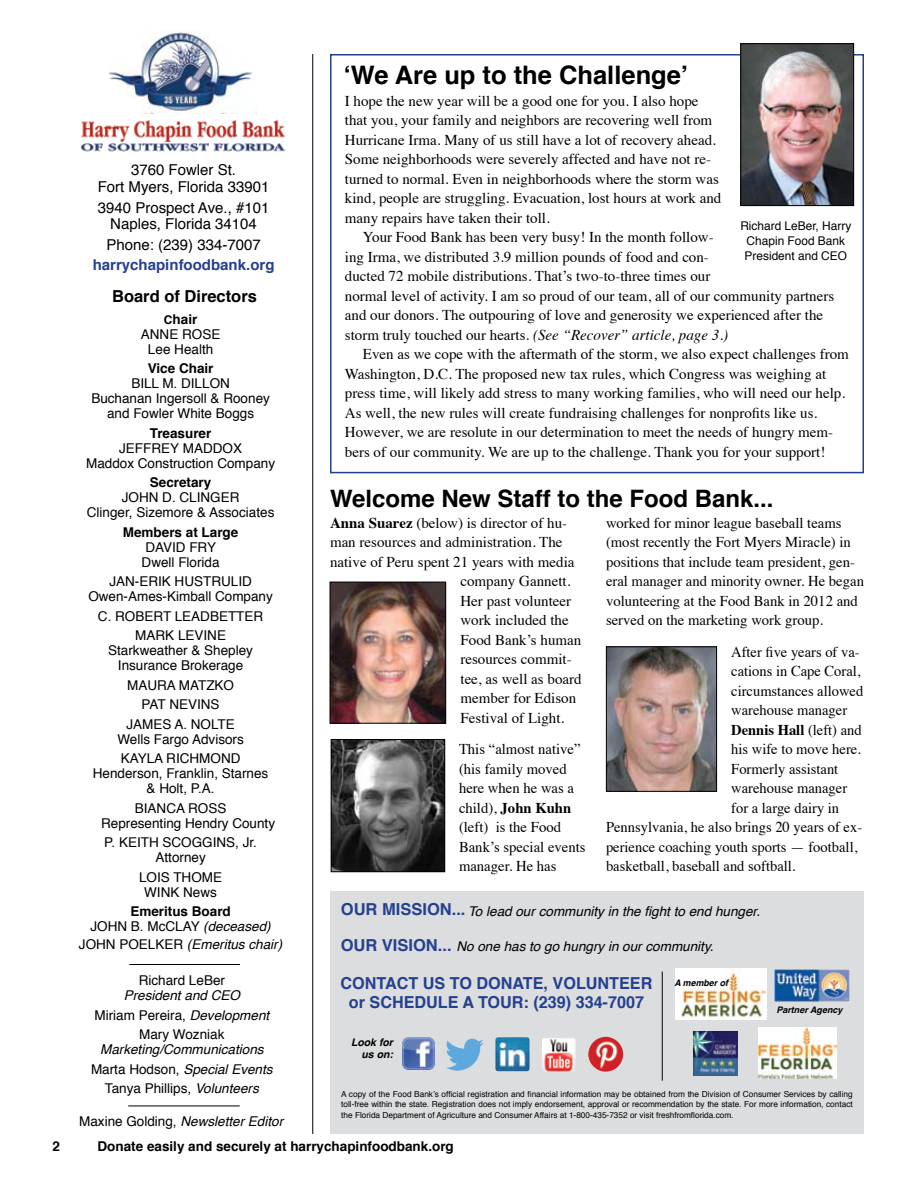
<style>
.page{position:relative;width:918px;height:1188px;background:#fff}
.page>*{position:absolute;margin:0;border:0;box-sizing:border-box;transform-origin:0 0}
.t1{font:700 25.5px "Helvetica";color:#000}
.t2{font:700 24px "Helvetica";color:#000}
.t3{font:700 16.5px/19.5px "Helvetica";color:#25408f;text-align:center}
.t4{font:700 16.5px "Helvetica";color:#000}
.t5{font:15px/19.5px "Times";color:#000}
.t6{font:15px/16.5px "Helvetica";color:#000;text-align:center}
.t7{font:700 15px "Helvetica";color:#25408f}
.t8{font:700 15px "Times";color:#000}
.t9{font:13.5px/15px "Helvetica";color:#000;text-align:center}
.t10{font:italic 13.5px/19.5px "Helvetica";color:#000;text-align:center}
.t11{font:700 13.5px/15px "Helvetica";color:#000;text-align:center}
.t12{font:12px/15px "Helvetica";color:#000;text-align:center}
.t13{font:italic 700 10.5px/12px "Helvetica";color:#000;text-align:right}
.t14{font:italic 700 9px "Helvetica";color:#000}
.t15{font:8.25px/10.5px "Helvetica";color:#000;text-align:justify}
.s1{font-weight:700;font-size:12px}
.s2{font-weight:700}
.s3{font-weight:400}
.s4{font-weight:400;font-style:italic}
.s5{font-style:normal}
.s6{font-style:italic}
.s7{font-weight:700;font-style:normal;font-size:16.5px;color:#25408f}
</style>
<div class="page">
<div style="left:330px;top:54px;width:534px;height:419px;border:2px solid #25408f"></div>
<hr style="left:129px;top:964px;width:111px;height:1px;background:#000">
<hr style="left:312px;top:54px;width:1px;height:1080px;background:#000">
<img style="left:742px;top:45px;width:110px;height:159px">
<div style="left:740px;top:43px;width:114px;height:163px;border:1px solid #000"></div>
<hr style="left:128px;top:1106px;width:112px;height:1px;background:#000">
<div style="left:330px;top:891px;width:534px;height:243px;background:#dcddde"></div>
<img style="left:694px;top:1032px;width:44px;height:44px">
<img style="left:775px;top:970px;width:75px;height:32px">
<img style="left:675px;top:968px;width:92px;height:52px">
<hr style="left:662px;top:972px;width:1px;height:109px;background:#000">
<img style="left:402px;top:1037px;width:33px;height:33px">
<img style="left:455px;top:1039px;width:18px;height:10px">
<img style="left:495px;top:1037px;width:35px;height:34px">
<img style="left:542px;top:1038px;width:34px;height:34px">
<img style="left:589px;top:1037px;width:17px;height:12px">
<img style="left:759px;top:1028px;width:78px;height:50px">
<img style="left:332px;top:584px;width:112px;height:138px">
<div style="left:330px;top:582px;width:116px;height:142px;border:1px solid #000"></div>
<img style="left:608px;top:648px;width:107px;height:142px">
<div style="left:606px;top:646px;width:111px;height:146px;border:1px solid #000"></div>
<img style="left:333px;top:741px;width:110px;height:129px">
<div style="left:331px;top:739px;width:114px;height:133px;border:1px solid #000"></div>
<img style="left:81px;top:120px;width:205px;height:32px">
<img style="left:109px;top:32px;width:143px;height:81px">
<p class="t6" style="left:98px;top:162px;width:173px">3760 Fowler St.<br>Fort Myers, Florida 33901</p>
<p class="t6" style="left:98px;top:200px;width:173px">3940 Prospect Ave., #101<br>Naples, Florida 34104</p>
<p class="t6" style="left:107px;top:237px;width:156px">Phone: (239) 334-7007</p>
<p class="t7" style="left:93px;top:252px;width:183px">harrychapinfoodbank.org</p>
<p class="t4" style="left:112px;top:282px;width:146px">Board of Directors</p>
<p class="t9" style="left:141px;top:312px;width:81px"><span class="s1">C</span><span class="s2">hair<br></span>ANNE ROSE<br>Lee Health</p>
<p class="t11" style="left:148px;top:361px;width:67px">Vice Chair</p>
<p class="t9" style="left:91px;top:376px;width:180px">BILL M. DILLON<br>Buchanan Ingersoll &amp; Rooney and Fowler White Boggs</p>
<p class="t11" style="left:150px;top:426px;width:63px">Treasurer</p>
<p class="t9" style="left:86px;top:441px;width:191px">JEFFREY MADDOX<br>Maddox Construction Company</p>
<p class="t11" style="left:150px;top:475px;width:63px">Secretary</p>
<p class="t9" style="left:87px;top:490px;width:189px">JOHN D. CLINGER<br>Clinger, Sizemore &amp; Associates</p>
<p class="t11" style="left:123px;top:525px;width:117px">Members at Large</p>
<p class="t9" style="left:142px;top:540px;width:80px;text-align:left">DAVID FRY<br>Dwell Florida</p>
<p class="t9" style="left:88px;top:574px;width:186px">JAN-ERIK HUSTRULID<br>Owen-Ames-Kimball Company</p>
<p class="t9" style="left:98px;top:607px;width:167px;line-height:19.5px">C. ROBERT LEADBETTER<br>MARK LEVINE</p>
<p class="t9" style="left:108px;top:643px;width:146px">Starkweather &amp; Shepley<br>Insurance Brokerage</p>
<p class="t9" style="left:126px;top:676px;width:110px;line-height:19.5px">MAURA MATZKO<br>PAT NEVINS<br>JAMES A. NOLTE</p>
<p class="t9" style="left:117px;top:730px;width:128px;line-height:19.5px;text-align:left">Wells Fargo Advisors<br>KAYLA RICHMOND</p>
<p class="t9" style="left:93px;top:766px;width:177px">Henderson, Franklin, Starnes &amp; Holt, P.A.</p>
<p class="t9" style="left:101px;top:801px;width:176px;text-align:left;text-indent:34px">BIANCA ROSS<br>Representing Hendry County</p>
<p class="t9" style="left:104px;top:835px;width:154px">P. KEITH SCOGGINS, Jr.<br>Attorney</p>
<p class="t9" style="left:139px;top:870px;width:85px">LOIS THOME<br>WINK News</p>
<p class="t11" style="left:90px;top:904px;width:182px">Emeritus Board<br><span class="s3">JOHN B. McCLAY</span> <span class="s4">(deceased)</span></p>
<p class="t10" style="left:79px;top:935px;width:205px"><span class="s5">JOHN POELKER</span> (Emeritus chair)</p>
<p class="t9" style="left:139px;top:974px;width:88px">Richard LeBer</p>
<p class="t10" style="left:94px;top:986px;width:176px">President and CEO<br><span class="s5">Miriam Pereira,</span> Development<br><span class="s5">Mary Wozniak</span></p>
<p class="t10" style="left:91px;top:1040px;width:183px">Marketing/Communications<br><span class="s5">Marta Hodson,</span> Special Events<br><span class="s5">Tanya Phillips,</span> Volunteers</p>
<p class="t10" style="left:79px;top:1112px;width:206px"><span class="s5">Maxine Golding,</span> Newsletter Editor</p>
<h1 class="t1" style="left:344px;top:55px;width:346px">‘We Are up to the Challenge’</h1>
<p class="t5" style="left:345px;top:90px;width:378px">I hope the new year will be a good one for you. I also hope that you, your family and neighbors are recovering well from Hurricane Irma. Many of us still have a lot of recovery ahead.<br>Some neighborhoods were severely affected and have not re&shy;turned to normal. Even in neighborhoods where the storm was kind, people are struggling. Evacuation, lost hours at work and many repairs have taken their toll.</p>
<p class="t5" style="left:345px;top:226px;width:491px;text-indent:18px">Your Food Bank has been very busy! In the month follow-<br>ing Irma, we distributed 3.9 million pounds of food and con-<br>ducted 72 mobile distributions. That’s two-to-three times our<br>normal level of activity. I am so proud of our team, all of our community partners and our donors. The outpouring of love and generosity we experienced after the storm truly touched our hearts. <span class="s6">(See “Recover” article, page 3.)</span></p>
<p class="t5" style="left:345px;top:343px;width:506px;text-indent:18px">Even as we cope with the aftermath of the storm, we also expect challenges from Washington, D.C. The proposed new tax rules, which Congress was weighing at press time, will likely add stress to many working families, who will need our help.<br>As well, the new rules will create fundraising challenges for nonprofits like us.<br>However, we are resolute in our determination to meet the needs of hungry mem&shy;bers of our community. We are up to the challenge. Thank you for your support!</p>
<p class="t12" style="left:740px;top:218px;width:112px">Richard LeBer, Harry<br>Chapin Food Bank<br>President and CEO</p>
<h2 class="t2" style="left:330px;top:480px;width:445px">Welcome New Staff to the Food Bank...</h2>
<p class="t5" style="left:330px;top:512px;width:239px"><span class="s2">Anna Suarez</span> (below) is director of hu-</p>
<p class="t5" style="left:330px;top:531px;width:234px">man resources and administration. The</p>
<p class="t5" style="left:330px;top:551px;width:246px">native of Peru spent 21 years with media</p>
<p class="t5" style="left:460px;top:570px;width:111px">company Gannett.</p>
<p class="t5" style="left:460px;top:590px;width:112px">Her past volunteer</p>
<p class="t5" style="left:460px;top:609px;width:110px">work included the</p>
<p class="t5" style="left:460px;top:629px;width:122px">Food Bank’s human</p>
<p class="t5" style="left:460px;top:648px;width:113px">resources commit-</p>
<p class="t5" style="left:460px;top:668px;width:123px">tee, as well as board</p>
<p class="t5" style="left:460px;top:687px;width:117px">member for Edison</p>
<p class="t5" style="left:460px;top:707px;width:105px">Festival of Light.</p>
<p class="t5" style="left:459px;top:738px;width:128px">This “almost native” (his family moved here when he was a child), <span class="s2">John Kuhn </span>(left) is the Food<br>Bank’s special events manager. He has</p>
<p class="t5" style="left:606px;top:512px;width:260px">worked for minor league baseball teams (most recently the Fort Myers Miracle) in positions that include team president, gen&shy;eral manager and minority owner. He began volunteering at the Food Bank in 2012 and served on the marketing work group.</p>
<p class="t5" style="left:731px;top:641px;width:130px">After five years of va-</p>
<p class="t5" style="left:731px;top:660px;width:131px">cations in Cape Coral,</p>
<p class="t5" style="left:731px;top:680px;width:134px">circumstances allowed</p>
<p class="t5" style="left:731px;top:699px;width:117px">warehouse manager</p>
<p class="t8" style="left:731px;top:716px;width:132px">Dennis Hall <span class="s3">(left) and</span></p>
<p class="t5" style="left:731px;top:738px;width:131px">his wife to move here.</p>
<p class="t5" style="left:731px;top:758px;width:109px">Formerly assistant</p>
<p class="t5" style="left:731px;top:777px;width:117px">warehouse manager</p>
<p class="t5" style="left:731px;top:797px;width:110px">for a large dairy in</p>
<p class="t5" style="left:606px;top:816px;width:258px">Pennsylvania, he also brings 20 years of ex-</p>
<p class="t5" style="left:606px;top:836px;width:253px">perience coaching youth sports — football,</p>
<p class="t5" style="left:606px;top:855px;width:191px">basketball, baseball and softball.</p>
<p class="t10" style="left:341px;top:902px;width:421px"><span class="s7">Our Miss ion ...</span> To lead our community in the fight to end hunger.</p>
<p class="t10" style="left:341px;top:936px;width:374px"><span class="s7">Our vision ...</span> No one has to go hungry in our community.</p>
<p class="t3" style="left:341px;top:973px;width:311px">CONTACT US TO DONATE, VOLUNTEER or SCHEDULE A TOUR: (239) 334-7007</p>
<p class="t14" style="left:674px;top:975px;width:55px">A member of</p>
<p class="t14" style="left:776px;top:1003px;width:68px">Partner Agency</p>
<p class="t13" style="left:351px;top:1036px;width:43px">Look for us on:</p>
<p class="t15" style="left:341px;top:1089px;width:513px">A copy of the Food Bank’s official registration and financial information may be obtained from the Division of Consumer Services by calling toll-free within the state. Registration does not imply endorsement, approval or recommendation by the state. For more information, contact the Florida Department of Agriculture and Consumer Affairs at 1-800-435-7352 or visit freshfromflorida.com.</p>
<p class="t11" style="left:52px;top:1139px;width:9px">2</p>
<p class="t11" style="left:98px;top:1139px;width:358px">Donate easily and securely at harrychapinfoodbank.org</p>
</div>
